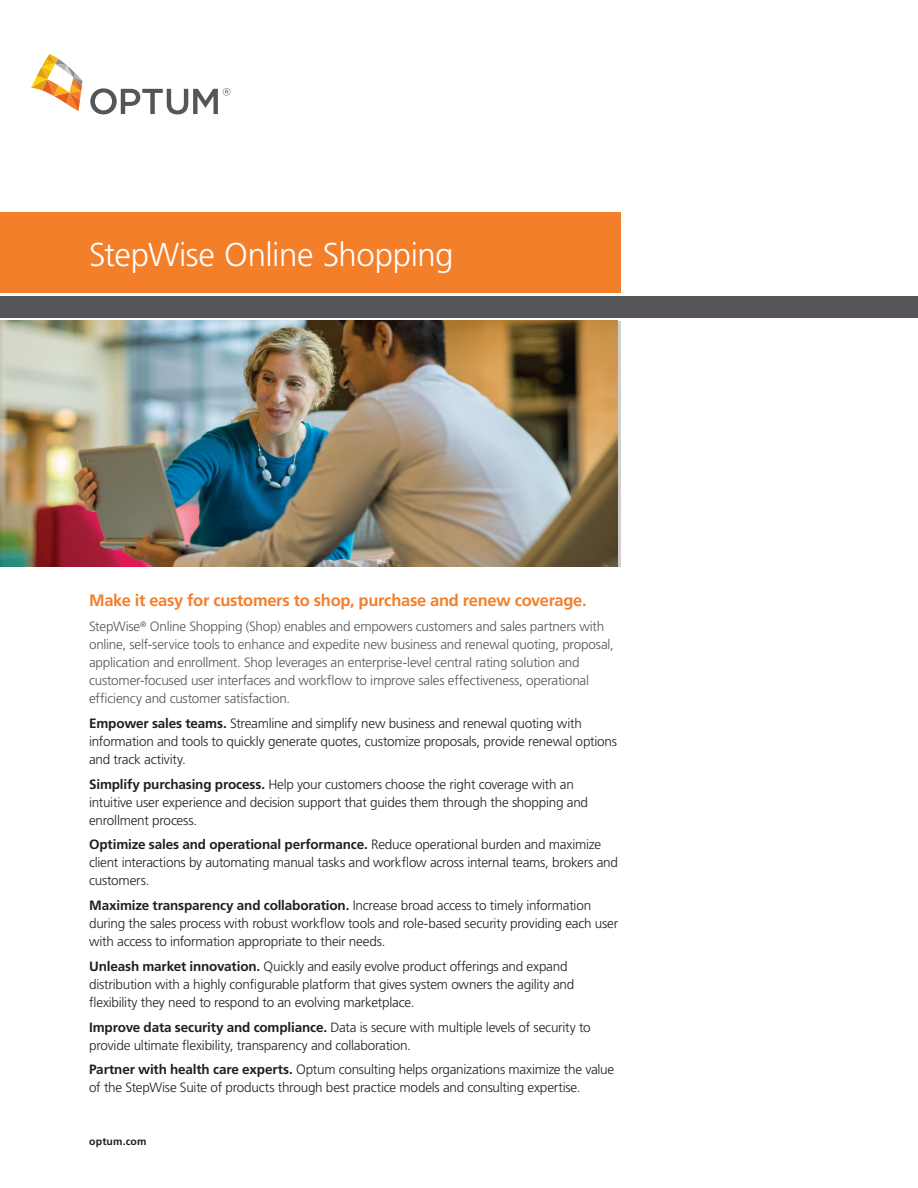
<style>
.page{position:relative;width:918px;height:1188px;background:#fff}
.page>*{position:absolute;margin:0;border:0;box-sizing:border-box;transform-origin:0 0}
.t1{font:300 33px "Frutiger LT Std";letter-spacing:-.015em;color:#fff}
.t2{font:700 16.5px "Frutiger LT Std";letter-spacing:-.02em;color:#f47f2a}
.t3{font:300 13.5px/18px "Frutiger LT Std";letter-spacing:-.02em;color:#231f20}
.t4{font:300 13.5px/18px "Frutiger LT Std";letter-spacing:-.015em;color:#555659}
.t5{font:700 10.5px "Frutiger LT Std";letter-spacing:.02em;color:#231f20}
.s1{font-weight:700}
</style>
<div class="page">
<img style="left:0;top:321px;width:618px;height:245px">
<div style="left:0;top:212px;width:620px;height:81px;background:#f47f2a"></div>
<div style="left:0;top:296px;width:918px;height:22px;background:#555659"></div>
<svg style="left:31px;top:54px;width:52px;height:57px"></svg>
<svg style="left:90px;top:88px;width:140px;height:26px"></svg>
<h1 class="t1" style="left:89px;top:236px;width:366px">StepWise Online Shopping</h1>
<p class="t2" style="left:89px;top:591px;width:499px">Make it easy for customers to shop, purchase and renew coverage.</p>
<p class="t4" style="left:89px;top:618px;width:526px">StepWise<sup>®</sup> Online Shopping (Shop) enables and empowers customers and sales partners with online, self-service tools to enhance and expedite new business and renewal quoting, proposal, application and enrollment. Shop leverages an enterprise-level central rating solution and customer-focused user interfaces and workflow to improve sales effectiveness, operational efficiency and customer satisfaction.</p>
<p class="t3" style="left:89px;top:714px;width:529px"><span class="s1">Empower sales teams.</span> Streamline and simplify new business and renewal quoting with information and tools to quickly generate quotes, customize proposals, provide renewal options and track activity.</p>
<p class="t3" style="left:89px;top:775px;width:501px"><span class="s1">Simplify purchasing process.</span> Help your customers choose the right coverage with an intuitive user experience and decision support that guides them through the shopping and enrollment process.</p>
<p class="t3" style="left:89px;top:836px;width:530px"><span class="s1">Optimize sales and operational performance.</span> Reduce operational burden and maximize client interactions by automating manual tasks and workflow across internal teams, brokers and customers.</p>
<p class="t3" style="left:89px;top:897px;width:531px"><span class="s1">Maximize transparency and collaboration.</span> Increase broad access to timely information during the sales process with robust workflow tools and role-based security providing each user with access to information appropriate to their needs.</p>
<p class="t3" style="left:89px;top:957px;width:487px"><span class="s1">Unleash market innovation.</span> Quickly and easily evolve product offerings and expand distribution with a highly configurable platform that gives system owners the agility and flexibility they need to respond to an evolving marketplace.</p>
<p class="t3" style="left:89px;top:1018px;width:503px"><span class="s1">Improve data security and compliance.</span> Data is secure with multiple levels of security to provide ultimate flexibility, transparency and collaboration.</p>
<p class="t3" style="left:89px;top:1061px;width:527px"><span class="s1">Partner with health care experts.</span> Optum consulting helps organizations maximize the value of the StepWise Suite of products through best practice models and consulting expertise.</p>
<p class="t5" style="left:89px;top:1135px;width:59px">optum.com</p>
</div>
